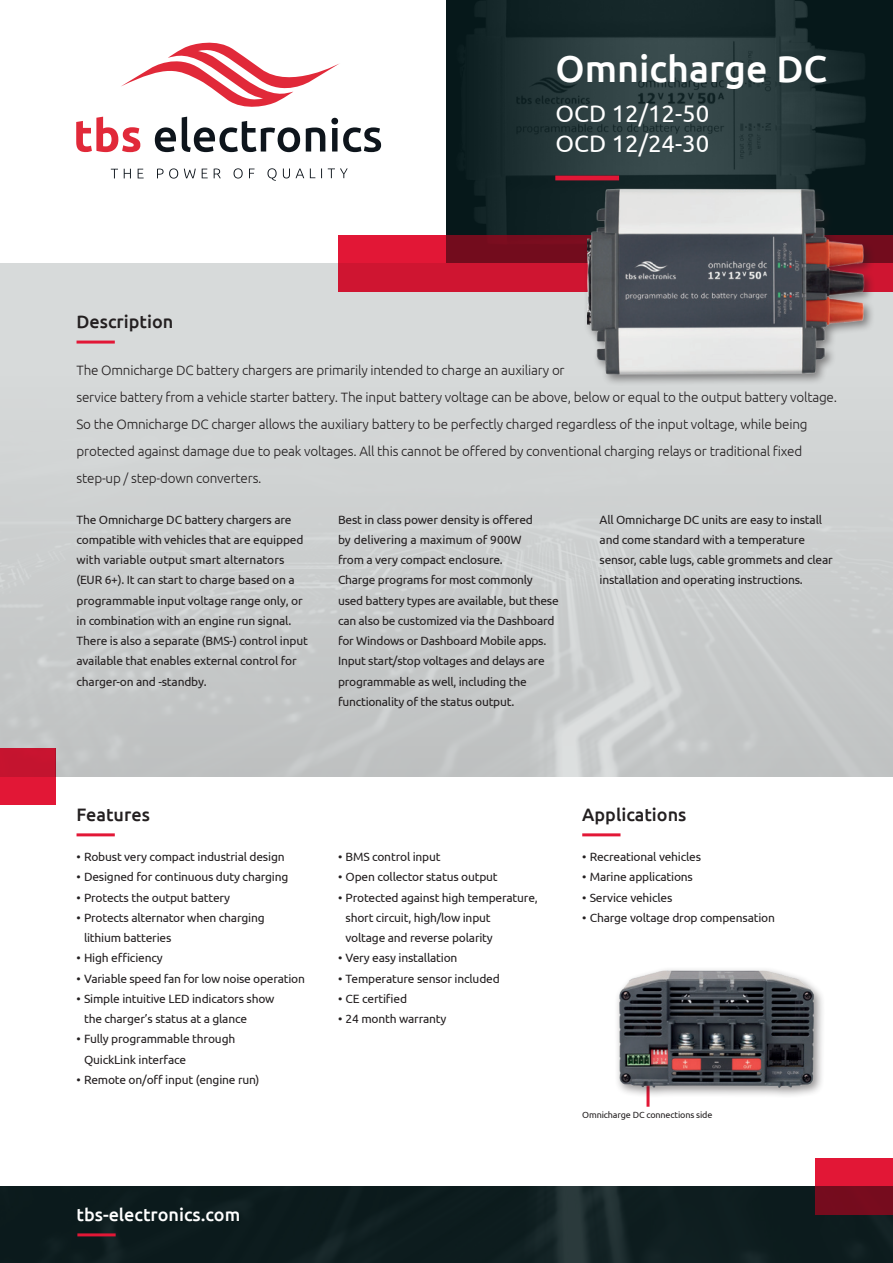
<style>
.page{position:relative;width:893px;height:1263px;background:#fff}
.page>*{position:absolute;margin:0;border:0;box-sizing:border-box;transform-origin:0 0}
.t1{font:500 37.5px "Ubuntu";color:#fff}
.t2{font:24px "Ubuntu";color:#fff}
.t3{font:500 18px "Ubuntu";color:#231f20}
.t4{font:500 18px "Ubuntu";color:#fff}
.t5{font:300 13.5px/27px "Ubuntu";letter-spacing:-.015em;color:#231f20}
.t6{font:12px/20.2px "Ubuntu";letter-spacing:-.015em;color:#231f20}
.t7{font:9px "Ubuntu";letter-spacing:-.015em;color:#231f20}
</style>
<div class="page">
<img style="left:446px;top:0;width:444px;height:235px">
<div style="left:0;top:263px;width:893px;height:514px;background:#d7dada"></div>
<img style="left:0;top:527px;width:893px;height:250px">
<img style="left:0;top:1186px;width:893px;height:77px">
<svg style="left:816px;top:1158px;width:77px;height:56px"></svg>
<hr style="left:77px;top:1233px;width:39px;height:3px;background:#e21736">
<svg style="left:338px;top:235px;width:555px;height:56px;fill:#cf1531"></svg>
<svg style="left:0;top:749px;width:55px;height:56px"></svg>
<svg style="left:121px;top:42px;width:219px;height:65px"></svg>
<svg style="left:111px;top:169px;width:7px;height:9px"></svg>
<svg style="left:124px;top:169px;width:7px;height:9px"></svg>
<svg style="left:138px;top:169px;width:6px;height:9px"></svg>
<svg style="left:157px;top:168px;width:21px;height:11px"></svg>
<svg style="left:184px;top:169px;width:12px;height:9px"></svg>
<svg style="left:202px;top:169px;width:6px;height:9px"></svg>
<svg style="left:214px;top:169px;width:7px;height:9px"></svg>
<svg style="left:234px;top:168px;width:9px;height:10px"></svg>
<svg style="left:249px;top:169px;width:6px;height:9px"></svg>
<svg style="left:267px;top:168px;width:10px;height:13px"></svg>
<svg style="left:283px;top:169px;width:7px;height:9px"></svg>
<svg style="left:296px;top:168px;width:8px;height:10px"></svg>
<svg style="left:310px;top:168px;width:5px;height:10px"></svg>
<svg style="left:328px;top:168px;width:20px;height:10px"></svg>
<svg style="left:76px;top:117px;width:64px;height:35px"></svg>
<svg style="left:155px;top:127px;width:21px;height:25px"></svg>
<svg style="left:182px;top:117px;width:118px;height:35px"></svg>
<svg style="left:306px;top:128px;width:19px;height:24px"></svg>
<svg style="left:331px;top:118px;width:50px;height:34px"></svg>
<hr style="left:77px;top:341px;width:38px;height:3px;background:#e21736">
<img style="left:588px;top:112px;width:291px;height:271px">
<hr style="left:77px;top:833px;width:38px;height:3px;background:#e21736">
<hr style="left:582px;top:833px;width:38px;height:3px;background:#e21736">
<hr style="left:555px;top:176px;width:64px;height:4px;background:#e21736">
<img style="left:617px;top:969px;width:205px;height:138px">
<p class="t1" style="left:555px;top:45px;width:273px">Omnicharge DC</p>
<p class="t2" style="left:555px;top:98px;width:155px">OCD 12/12-50</p>
<p class="t2" style="left:555px;top:128px;width:155px">OCD 12/24-30</p>
<p class="t3" style="left:77px;top:310px;width:98px">Description</p>
<p class="t5" style="left:77px;top:356px;width:762px">The Omnicharge DC battery chargers are primarily intended to charge an auxiliary or<br>service battery from a vehicle starter battery. The input battery voltage can be above, below or equal to the output battery voltage.<br>So the Omnicharge DC charger allows the auxiliary battery to be perfectly charged regardless of the input voltage, while being protected against damage due to peak voltages. All this cannot be offered by conventional charging relays or traditional fixed step-up / step-down converters.</p>
<p class="t6" style="left:77px;top:509px;width:233px">The Omnicharge DC battery chargers are compatible with vehicles that are equipped with variable output smart alternators (EUR 6+). It can start to charge based on a programmable input voltage range only, or in combination with an engine run signal.<br>There is also a separate (BMS-) control input available that enables external control for charger-on and -standby.</p>
<p class="t6" style="left:338px;top:509px;width:222px">Best in class power density is offered<br>by delivering a maximum of 900W<br>from a very compact enclosure.<br>Charge programs for most commonly used battery types are available, but these can also be customized via the Dashboard for Windows or Dashboard Mobile apps.<br>Input start/stop voltages and delays are programmable as well, including the functionality of the status output.</p>
<p class="t6" style="left:600px;top:509px;width:235px">All Omnicharge DC units are easy to install and come standard with a temperature sensor, cable lugs, cable grommets and clear installation and operating instructions.</p>
<p class="t3" style="left:77px;top:803px;width:75px">Features</p>
<p class="t6" style="left:77px;top:846px;width:210px">• Robust very compact industrial design</p>
<p class="t6" style="left:77px;top:867px;width:213px">• Designed for continuous duty charging</p>
<p class="t6" style="left:77px;top:887px;width:155px">• Protects the output battery</p>
<p class="t6" style="left:84px;top:907px;width:182px;text-indent:-8px">• Protects alternator when charging lithium batteries</p>
<p class="t6" style="left:77px;top:948px;width:88px">• High efficiency</p>
<p class="t6" style="left:77px;top:968px;width:230px">• Variable speed fan for low noise operation</p>
<p class="t6" style="left:84px;top:988px;width:192px;text-indent:-8px">• Simple intuitive LED indicators show the charger’s status at a glance</p>
<p class="t6" style="left:84px;top:1029px;width:153px;text-indent:-8px">• Fully programmable through<br>QuickLink interface</p>
<p class="t6" style="left:77px;top:1069px;width:184px">• Remote on/off input (engine run)</p>
<p class="t6" style="left:338px;top:846px;width:104px">• BMS control input</p>
<p class="t6" style="left:338px;top:867px;width:161px">• Open collector status output</p>
<p class="t6" style="left:346px;top:887px;width:194px;text-indent:-8px">• Protected against high temperature, short circuit, high/low input</p>
<p class="t6" style="left:346px;top:927px;width:149px">voltage and reverse polarity</p>
<p class="t6" style="left:338px;top:948px;width:121px">• Very easy installation</p>
<p class="t6" style="left:338px;top:968px;width:163px">• Temperature sensor included</p>
<p class="t6" style="left:338px;top:988px;width:71px">• CE certified</p>
<p class="t6" style="left:338px;top:1008px;width:110px">• 24 month warranty</p>
<p class="t4" style="left:77px;top:1203px;width:165px">tbs-electronics.com</p>
<p class="t3" style="left:582px;top:803px;width:106px">Applications</p>
<p class="t6" style="left:582px;top:846px;width:120px">• Recreational vehicles</p>
<p class="t6" style="left:582px;top:867px;width:112px">• Marine applications</p>
<p class="t6" style="left:582px;top:887px;width:92px">• Service vehicles</p>
<p class="t6" style="left:582px;top:907px;width:194px">• Charge voltage drop compensation</p>
<p class="t7" style="left:582px;top:1109px;width:132px">Omnicharge DC connections side</p>
</div>
